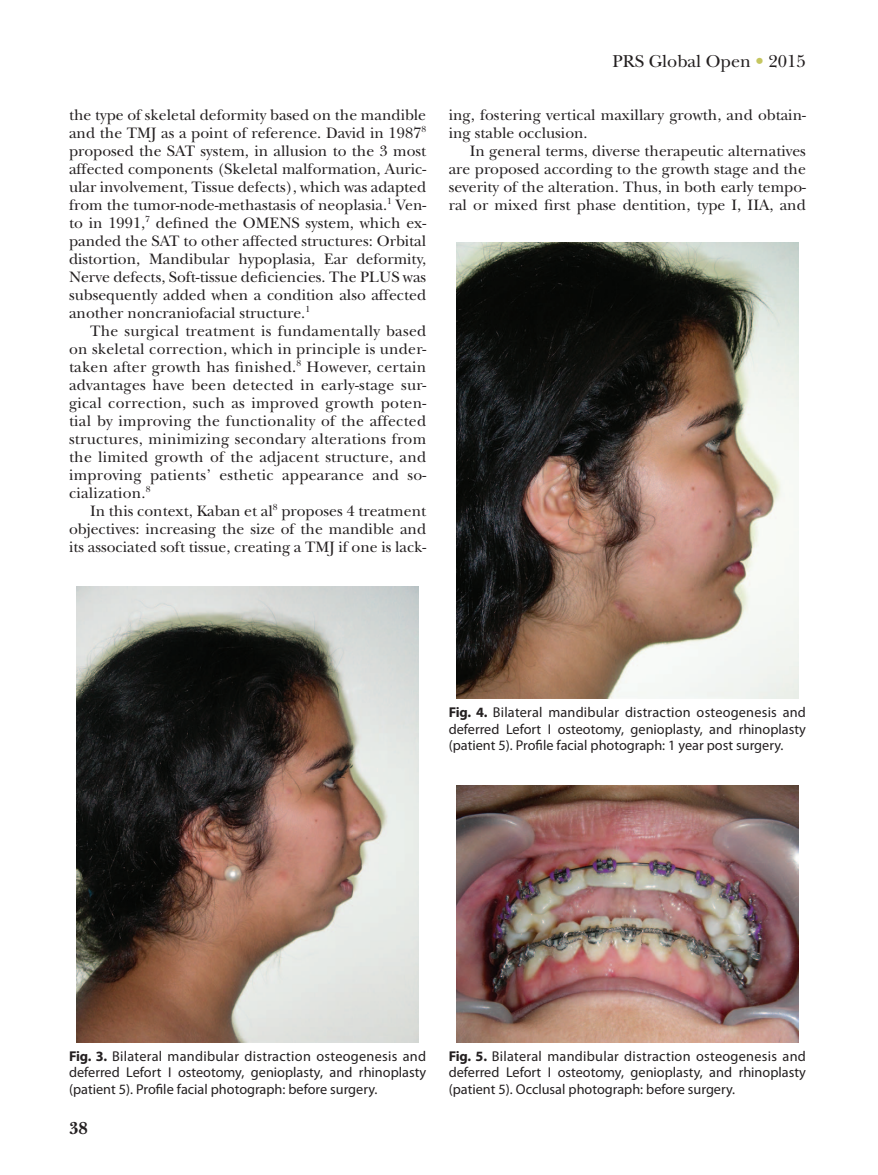
<style>
.page{position:relative;width:878px;height:1175px;background:#fff}
.page>*{position:absolute;margin:0;border:0;box-sizing:border-box;transform-origin:0 0}
.t1{font:18px "New Baskerville";color:#231f20}
.t2{font:700 18px "New Baskerville";color:#231f20}
.t3{font:15.75px/18px "New Baskerville";color:#231f20;text-align:justify}
.t4{font:14.25px/16.5px "Myriad Pro";color:#231f20;text-align:justify}
.s1{color:#c5c660}
.s2{font-weight:700}
</style>
<div class="page">
<img style="left:76px;top:586px;width:343px;height:456px">
<img style="left:456px;top:242px;width:342px;height:456px">
<img style="left:456px;top:785px;width:342px;height:257px">
<p class="t3" style="left:69px;top:105px;width:359px">the type of skeletal deformity based on the mandible and the TMJ as a point of reference. David in 1987<sup>8 </sup>proposed the SAT system, in allusion to the 3 most affected components (Skeletal malformation, Auric&shy;ular involvement, Tissue defects), which was adapted from the tumor-node-methastasis of neoplasia.<sup>1</sup> Ven&shy;to in 1991,<sup>7</sup> defined the OMENS system, which ex&shy;panded the SAT to other affected structures: Orbital distortion, Mandibular hypoplasia, Ear deformity, Nerve defects, Soft-tissue deficiencies. The PLUS was subsequently added when a condition also affected another noncraniofacial structure.<sup>1</sup></p>
<p class="t3" style="left:69px;top:321px;width:359px;text-indent:21px">The surgical treatment is fundamentally based on skeletal correction, which in principle is under&shy;taken after growth has finished.<sup>8</sup> However, certain advantages have been detected in early-stage sur&shy;gical correction, such as improved growth poten&shy;tial by improving the functionality of the affected structures, minimizing secondary alterations from the limited growth of the adjacent structure, and improving patients’ esthetic appearance and so&shy;cialization.<sup>8</sup></p>
<p class="t3" style="left:69px;top:501px;width:359px;text-indent:21px">In this context, Kaban et al<sup>8</sup> proposes 4 treatment objectives: increasing the size of the mandible and its associated soft tissue, creating a TMJ if one is lack-</p>
<p class="t1" style="left:612px;top:51px;width:195px">PRS Global Open <span class="s1">•</span> 2015</p>
<p class="t3" style="left:448px;top:105px;width:359px">ing, fostering vertical maxillary growth, and obtain&shy;ing stable occlusion.</p>
<p class="t3" style="left:448px;top:141px;width:359px;text-indent:21px">In general terms, diverse therapeutic alternatives are proposed according to the growth stage and the severity of the alteration. Thus, in both early tempo&shy;ral or mixed first phase dentition, type I, IIA, and</p>
<p class="t4" style="left:448px;top:704px;width:359px"><span class="s2">Fig. 4.</span> Bilateral mandibular distraction osteogenesis and deferred Lefort I osteotomy, genioplasty, and rhinoplasty (patient 5). Profile facial photograph: 1 year post surgery.</p>
<p class="t4" style="left:69px;top:1047px;width:359px"><span class="s2">Fig. 3.</span> Bilateral mandibular distraction osteogenesis and deferred Lefort I osteotomy, genioplasty, and rhinoplasty (patient 5). Profile facial photograph: before surgery.</p>
<p class="t2" style="left:69px;top:1118px;width:20px">38</p>
<p class="t4" style="left:448px;top:1047px;width:359px"><span class="s2">Fig. 5.</span> Bilateral mandibular distraction osteogenesis and deferred Lefort I osteotomy, genioplasty, and rhinoplasty (patient 5). Occlusal photograph: before surgery.</p>
</div>
